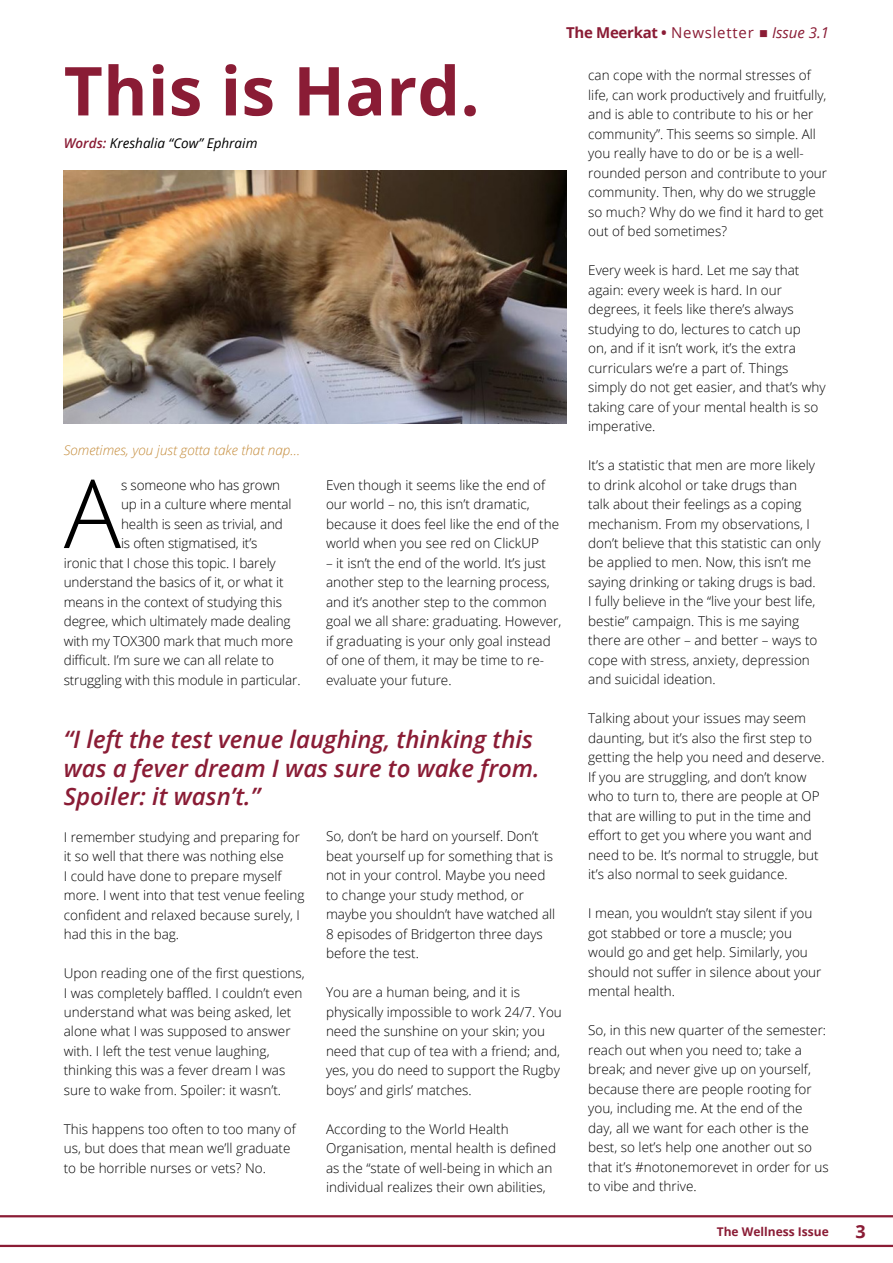
<style>
.page{position:relative;width:893px;height:1263px;background:#fff}
.page>*{position:absolute;margin:0;border:0;box-sizing:border-box;transform-origin:0 0}
.t1{font:300 95.4px "Open Sans";color:#000}
.t2{font:700 67.5px "Open Sans";letter-spacing:.005em;color:#8a1c35}
.t3{font:italic 600 24px/28.5px "Open Sans";color:#8a1c35}
.t4{font:700 18px "Open Sans";color:#8a1c35}
.t5{font:700 15px "Open Sans";letter-spacing:-.02em;color:#8a1c35}
.t6{font:300 13.5px/19.5px "Open Sans";color:#000}
.t7{font:italic 300 13.5px "Open Sans";color:#c48b3a}
.t8{font:italic 13.5px "Open Sans";color:#000}
.t9{font:700 12px "Open Sans";color:#8a1c35}
.s1{font-weight:400}
.s2{font-weight:400;font-style:italic}
.s3{font-weight:600;color:#8a1c35}
</style>
<div class="page">
<hr style="left:0;top:1215px;width:893px;height:2px;background:#8a1c35">
<hr style="left:0;top:1245px;width:893px;height:2px;background:#8a1c35">
<img style="left:64px;top:170px;width:503px;height:253px">
<p class="t5" style="left:566px;top:22px;width:265px">The Meerkat • <span class="s1">Newsletter</span> ■ <span class="s2">Issue 3.1</span></p>
<h2 class="t2" style="left:64px;top:43px;width:417px">This is Hard.</h2>
<p class="t8" style="left:64px;top:133px;width:195px"><span class="s3">Words:</span> Kreshalia “Cow” Ephraim</p>
<p class="t7" style="left:64px;top:441px;width:238px">Sometimes, you just gotta take that nap…</p>
<h1 class="t1" style="left:64px;top:448px;width:59px">A</h1>
<p class="t6" style="left:121px;top:474px;width:161px">s someone who has grown</p>
<p class="t6" style="left:121px;top:494px;width:172px">up in a culture where mental</p>
<p class="t6" style="left:121px;top:513px;width:163px">health is seen as trivial, and</p>
<p class="t6" style="left:121px;top:533px;width:138px">is often stigmatised, it’s</p>
<p class="t6" style="left:64px;top:552px;width:213px">ironic that I chose this topic. I barely</p>
<p class="t6" style="left:64px;top:572px;width:221px">understand the basics of it, or what it</p>
<p class="t6" style="left:64px;top:591px;width:220px">means in the context of studying this</p>
<p class="t6" style="left:64px;top:611px;width:228px">degree, which ultimately made dealing</p>
<p class="t6" style="left:64px;top:630px;width:231px">with my TOX300 mark that much more</p>
<p class="t6" style="left:64px;top:650px;width:212px">difficult. I’m sure we can all relate to</p>
<p class="t6" style="left:64px;top:669px;width:238px">struggling with this module in particular.</p>
<p class="t6" style="left:326px;top:474px;width:235px">Even though it seems like the end of our world – no, this isn’t dramatic, because it does feel like the end of the world when you see red on ClickUP</p>
<p class="t6" style="left:326px;top:552px;width:237px">– it isn’t the end of the world. It’s just another step to the learning process, and it’s another step to the common goal we all share: graduating. However, if graduating is your only goal instead of one of them, it may be time to re&shy;evaluate your future.</p>
<h3 class="t3" style="left:64px;top:725px;width:477px">“I left the test venue laughing, thinking this was a fever dream I was sure to wake from.<br>Spoiler: it wasn’t.”</h3>
<p class="t6" style="left:64px;top:826px;width:242px">I remember studying and preparing for it so well that there was nothing else<br>I could have done to prepare myself more. I went into that test venue feeling confident and relaxed because surely, I had this in the bag.</p>
<p class="t6" style="left:64px;top:963px;width:242px">Upon reading one of the first questions, I was completely baffled. I couldn’t even understand what was being asked, let alone what I was supposed to answer with. I left the test venue laughing, thinking this was a fever dream I was sure to wake from. Spoiler: it wasn’t.</p>
<p class="t6" style="left:64px;top:1119px;width:233px">This happens too often to too many of us, but does that mean we’ll graduate to be horrible nurses or vets? No.</p>
<p class="t6" style="left:326px;top:826px;width:231px">So, don’t be hard on yourself. Don’t beat yourself up for something that is not in your control. Maybe you need to change your study method, or maybe you shouldn’t have watched all<br>8 episodes of Bridgerton three days before the test.</p>
<p class="t6" style="left:326px;top:982px;width:237px">You are a human being, and it is physically impossible to work 24/7. You need the sunshine on your skin; you need that cup of tea with a friend; and, yes, you do need to support the Rugby boys’ and girls’ matches.</p>
<p class="t6" style="left:326px;top:1119px;width:232px">According to the World Health Organisation, mental health is defined as the “state of well-being in which an individual realizes their own abilities,</p>
<p class="t6" style="left:588px;top:65px;width:240px">can cope with the normal stresses of life, can work productively and fruitfully, and is able to contribute to his or her community”. This seems so simple. All you really have to do or be is a well&shy;rounded person and contribute to your community. Then, why do we struggle so much? Why do we find it hard to get out of bed sometimes?</p>
<p class="t6" style="left:588px;top:260px;width:239px">Every week is hard. Let me say that again: every week is hard. In our degrees, it feels like there’s always studying to do, lectures to catch up<br>on, and if it isn’t work, it’s the extra curriculars we’re a part of. Things simply do not get easier, and that’s why taking care of your mental health is so imperative.</p>
<p class="t6" style="left:588px;top:455px;width:234px">It’s a statistic that men are more likely to drink alcohol or take drugs than talk about their feelings as a coping mechanism. From my observations, I don’t believe that this statistic can only be applied to men. Now, this isn’t me saying drinking or taking drugs is bad.<br>I fully believe in the “live your best life, bestie” campaign. This is me saying there are other – and better – ways to cope with stress, anxiety, depression and suicidal ideation.</p>
<p class="t6" style="left:588px;top:708px;width:238px">Talking about your issues may seem daunting, but it’s also the first step to getting the help you need and deserve.<br>If you are struggling, and don’t know who to turn to, there are people at OP that are willing to put in the time and effort to get you where you want and need to be. It’s normal to struggle, but it’s also normal to seek guidance.</p>
<p class="t6" style="left:588px;top:903px;width:235px">I mean, you wouldn’t stay silent if you got stabbed or tore a muscle; you would go and get help. Similarly, you should not suffer in silence about your mental health.</p>
<p class="t6" style="left:588px;top:1020px;width:242px">So, in this new quarter of the semester: reach out when you need to; take a break; and never give up on yourself, because there are people rooting for you, including me. At the end of the day, all we want for each other is the best, so let’s help one another out so that it’s #notonemorevet in order for us to vibe and thrive.</p>
<p class="t9" style="left:717px;top:1223px;width:113px">The Wellness Issue</p>
<h3 class="t4" style="left:855px;top:1219px;width:12px">3</h3>
</div>
